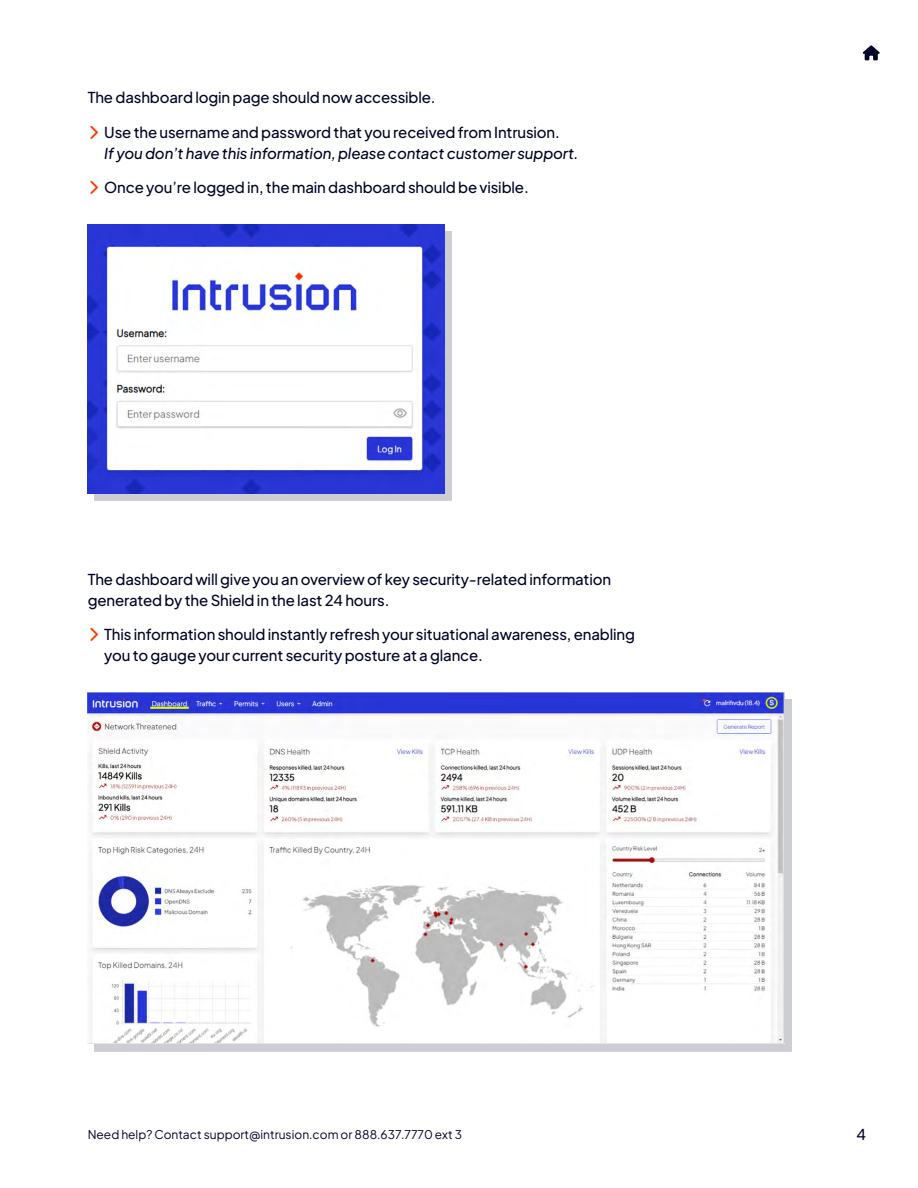
<style>
.page{position:relative;width:918px;height:1188px;background:#fff}
.page>*{position:absolute;margin:0;border:0;box-sizing:border-box;transform-origin:0 0}
.t1{font:15px/21px "Plus Jakarta Sans";letter-spacing:-.01em;color:#000326}
.t2{font:italic 500 15px/21px "Plus Jakarta Sans";letter-spacing:-.01em;color:#000326}
.t3{font:12px "Plus Jakarta Sans";color:#000326}
.s1{color:#ff3a00}
.s2{font-weight:400;font-style:normal}
</style>
<div class="page">
<svg style="left:863px;top:45px;width:17px;height:15px"></svg>
<div style="left:94px;top:231px;width:357px;height:270px;background:#cdcdd4"></div>
<img style="left:88px;top:224px;width:357px;height:270px">
<div style="left:94px;top:699px;width:698px;height:352px;background:#cdcdd4"></div>
<img style="left:88px;top:693px;width:697px;height:351px">
<p class="t1" style="left:88px;top:86px;width:349px">The dashboard login page should now accessible.</p>
<p class="t2" style="left:104px;top:120px;width:476px;text-indent:-16px"><span class="s1">〉</span> <span class="s2">Use the username and password that you received from Intrusion.<br></span>If you don’t have this information, please contact customer support.</p>
<p class="t1" style="left:88px;top:176px;width:443px"><span class="s1">〉</span> Once you’re logged in, the main dashboard should be visible.</p>
<p class="t1" style="left:88px;top:567px;width:525px">The dashboard will give you an overview of key security-related information generated by the Shield in the last 24 hours.</p>
<p class="t1" style="left:104px;top:623px;width:532px;text-indent:-16px"><span class="s1">〉</span> This information should instantly refresh your situational awareness, enabling you to gauge your current security posture at a glance.</p>
<p class="t3" style="left:88px;top:1125px;width:376px">Need help? Contact support@intrusion.com or 888.637.7770 ext 3</p>
<p class="t1" style="left:856px;top:1123px;width:11px">4</p>
</div>
